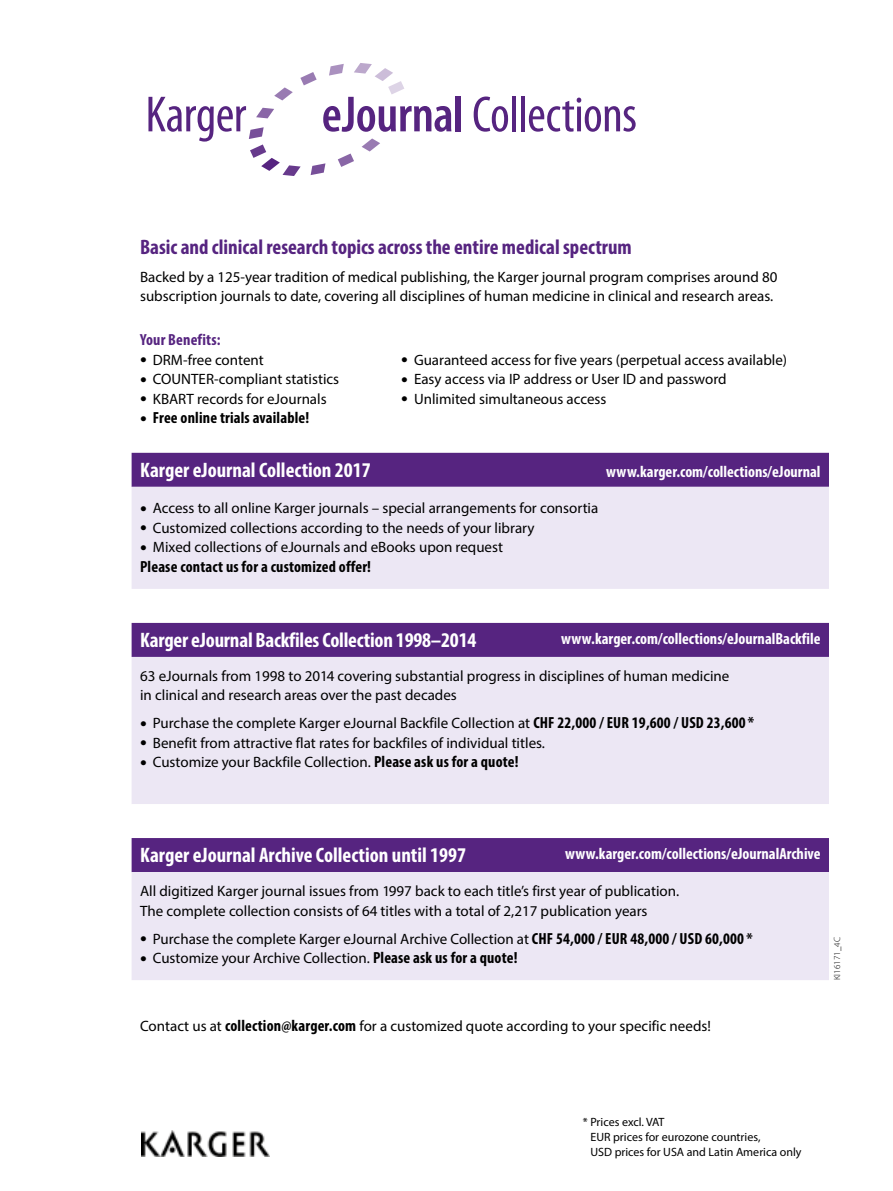
<style>
.page{position:relative;width:893px;height:1191px;background:#fff}
.page>*{position:absolute;margin:0;border:0;box-sizing:border-box;transform-origin:0 0}
.t1{font:condensed 51.15px "Myriad Pro";letter-spacing:-.01em;color:#562480}
.t2{font:700 condensed 21px "Myriad Pro";color:#fff}
.t3{font:700 condensed 21px "Myriad Pro";color:#562480}
.t4{font:700 condensed 16.2px "Myriad Pro";color:#fff}
.t5{font:700 condensed 16.2px "Myriad Pro";letter-spacing:.01em;color:#000}
.t6{font:700 condensed 16.2px "Myriad Pro";letter-spacing:.01em;color:#562480}
.t7{font:15px/19.5px "Myriad Pro";color:#000}
.t8{font:12px/15px "Myriad Pro";color:#000}
.t9{font:300 9px "Myriad Pro";letter-spacing:.01em;color:#000}
.s1{font-weight:600}
.s2{font-size:24px}
.s3{font-weight:400;font-stretch:normal;font-size:24px}
.s4{font-weight:700;font-stretch:condensed;font-size:16.2px}
.s5{font-weight:700;font-stretch:condensed;font-size:16.5px}
</style>
<div class="page">
<img style="left:141px;top:1130px;width:128px;height:26px">
<div style="left:132px;top:453px;width:697px;height:34px;background:#562480"></div>
<svg style="left:132px;top:487px;width:697px;height:493px;background:#dacfe5"></svg>
<svg style="left:338px;top:153px;width:16px;height:14px"></svg>
<svg style="left:300px;top:72px;width:17px;height:13px"></svg>
<svg style="left:354px;top:63px;width:50px;height:31px"></svg>
<svg style="left:362px;top:138px;width:18px;height:13px"></svg>
<svg style="left:256px;top:108px;width:18px;height:10px"></svg>
<svg style="left:274px;top:87px;width:19px;height:13px"></svg>
<svg style="left:249px;top:127px;width:52px;height:48px"></svg>
<svg style="left:329px;top:64px;width:15px;height:12px"></svg>
<svg style="left:311px;top:163px;width:14px;height:12px"></svg>
<h1 class="t1" style="left:145px;top:87px;width:102px">Karger</h1>
<h1 class="t1" style="left:322px;top:87px;width:317px"><span class="s1">eJournal</span> Collections</h1>
<h2 class="t3" style="left:140px;top:234px;width:493px">Basic and clinical research topics across the entire medical spectrum</h2>
<p class="t7" style="left:140px;top:267px;width:639px">Backed by a 125-year tradition of medical publishing, the Karger journal program comprises around 80 subscription journals to date, covering all disciplines of human medicine in clinical and research areas.</p>
<p class="t6" style="left:140px;top:329px;width:82px">Your Benefits:</p>
<p class="t7" style="left:140px;top:349px;width:125px"><span class="s2">•</span> DRM-free content</p>
<p class="t7" style="left:140px;top:369px;width:201px"><span class="s2">•</span> COUNTER-compliant statistics</p>
<p class="t7" style="left:140px;top:388px;width:188px"><span class="s2">•</span> KBART records for eJournals</p>
<p class="t5" style="left:140px;top:407px;width:171px"><span class="s3">•</span> Free online trials available!</p>
<p class="t7" style="left:401px;top:349px;width:387px"><span class="s2">•</span> Guaranteed access for five years (perpetual access available)</p>
<p class="t7" style="left:401px;top:369px;width:327px"><span class="s2">•</span> Easy access via IP address or User ID and password</p>
<p class="t7" style="left:401px;top:388px;width:207px"><span class="s2">•</span> Unlimited simultaneous access</p>
<h2 class="t2" style="left:140px;top:457px;width:232px">Karger eJournal Collection 2017</h2>
<p class="t4" style="left:606px;top:461px;width:216px">www.karger.com/collections/eJournal</p>
<p class="t7" style="left:140px;top:498px;width:460px"><span class="s2">•</span> Access to all online Karger journals – special arrangements for consortia</p>
<p class="t7" style="left:140px;top:518px;width:396px"><span class="s2">•</span> Customized collections according to the needs of your library</p>
<p class="t7" style="left:140px;top:537px;width:364px"><span class="s2">•</span> Mixed collections of eJournals and eBooks upon request</p>
<p class="t5" style="left:140px;top:556px;width:232px">Please contact us for a customized offer!</p>
<h2 class="t2" style="left:140px;top:627px;width:338px">Karger eJournal Backfiles Collection 1998–2014</h2>
<p class="t4" style="left:561px;top:628px;width:261px">www.karger.com/collections/eJournalBackfile</p>
<p class="t7" style="left:140px;top:666px;width:591px">63 eJournals from 1998 to 2014 covering substantial progress in disciplines of human medicine in clinical and research areas over the past decades</p>
<p class="t7" style="left:140px;top:713px;width:616px"><span class="s2">•</span> Purchase the complete Karger eJournal Backfile Collection at <span class="s4">CHF 22,000 / EUR 19,600 / USD 23,600</span> <span class="s5">*</span></p>
<p class="t7" style="left:140px;top:733px;width:406px"><span class="s2">•</span> Benefit from attractive flat rates for backfiles of individual titles.</p>
<p class="t7" style="left:140px;top:752px;width:380px"><span class="s2">•</span> Customize your Backfile Collection. <span class="s4">Please ask us for a quote!</span></p>
<h2 class="t2" style="left:140px;top:842px;width:327px">Karger eJournal Archive Collection until 1997</h2>
<p class="t4" style="left:565px;top:843px;width:257px">www.karger.com/collections/eJournalArchive</p>
<p class="t7" style="left:140px;top:881px;width:541px">All digitized Karger journal issues from 1997 back to each title’s first year of publication.<br>The complete collection consists of 64 titles with a total of 2,217 publication years</p>
<p class="t7" style="left:140px;top:928px;width:614px"><span class="s2">•</span> Purchase the complete Karger eJournal Archive Collection at <span class="s4">CHF 54,000 / EUR 48,000 / USD 60,000 *</span></p>
<p class="t7" style="left:140px;top:948px;width:379px"><span class="s2">•</span> Customize your Archive Collection. <span class="s4">Please ask us for a quote!</span></p>
<p class="t9" style="left:832px;top:980px;width:45px;rotate:-90deg">KI16171_4C</p>
<p class="t7" style="left:140px;top:1015px;width:572px">Contact us at <span class="s4">collection@karger.com</span> for a customized quote according to your specific needs!</p>
<p class="t8" style="left:590px;top:1114px;width:213px;text-indent:-8px">* Prices excl. VAT<br>EUR prices for eurozone countries,<br>USD prices for USA and Latin America only</p>
</div>
